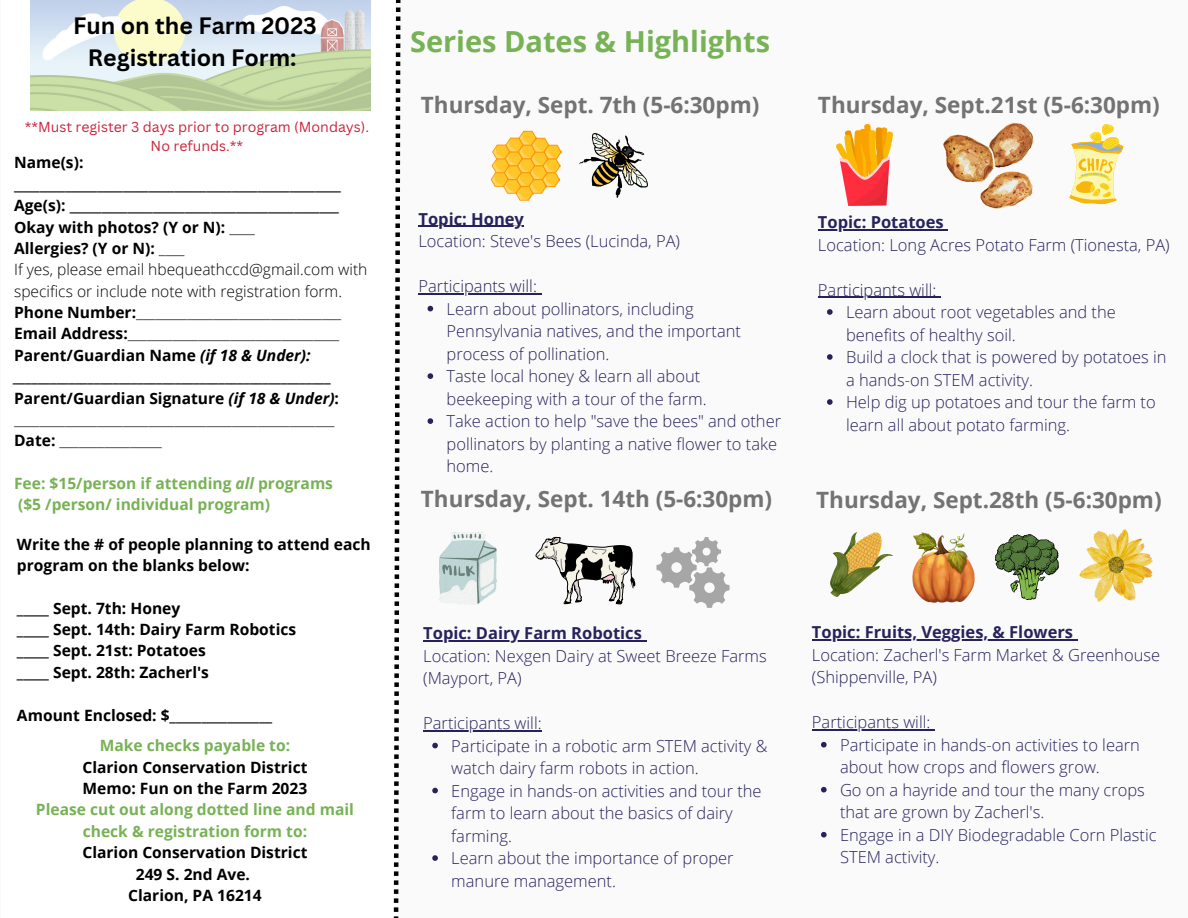
<style>
.page{position:relative;width:1188px;height:918px;background:#fafafa}
.page>*{position:absolute;margin:0;border:0;box-sizing:border-box;transform-origin:0 0}
.t1{font:700 28.95px "Open Sans";color:#77b255}
.t2{font:700 23.1px "Canva Sans";color:#000}
.t3{font:700 22.5px "Open Sans";color:#737373}
.t4{font:300 16.5px/22.5px "Open Sans";color:#27225c}
.t5{font:700 16.5px "Open Sans";color:#27225c}
.t6{font:700 15.6px/21.3px "Open Sans";color:#000}
.t7{font:300 15.6px/21.3px "Open Sans";color:#000}
.t8{font:700 15.6px/21.3px "Open Sans";color:#77b255;text-align:center}
.t9{font:italic 700 15.6px "Open Sans";color:#000}
.t10{font:14.1px/19.2px "Canva Sans";color:#cb233b;text-align:center}
.s1{font-weight:300}
.s2{font-weight:700}
.s3{font-style:italic}
</style>
<div class="page">
<div style="left:1px;top:0;width:394px;height:918px;background:#fff"></div>
<img style="left:31px;top:0;width:340px;height:110px">
<svg style="left:535px;top:537px;width:101px;height:68px"></svg>
<img style="left:439px;top:532px;width:57px;height:72px">
<svg style="left:656px;top:537px;width:74px;height:71px"></svg>
<svg style="left:491px;top:131px;width:71px;height:70px"></svg>
<img style="left:580px;top:133px;width:67px;height:66px">
<img style="left:943px;top:122px;width:90px;height:87px">
<svg style="left:1069px;top:124px;width:54px;height:80px"></svg>
<img style="left:837px;top:124px;width:55px;height:81px">
<img style="left:912px;top:532px;width:62px;height:70px">
<svg style="left:394px;top:0;width:6px;height:918px"></svg>
<img style="left:831px;top:532px;width:61px;height:64px">
<svg style="left:995px;top:534px;width:64px;height:66px"></svg>
<img style="left:1079px;top:530px;width:74px;height:72px">
<svg style="left:428px;top:306px;width:5px;height:5px"></svg>
<svg style="left:428px;top:373px;width:5px;height:6px"></svg>
<svg style="left:428px;top:418px;width:5px;height:6px"></svg>
<hr style="left:419px;top:226px;width:105px;height:1px;background:#27225c">
<hr style="left:419px;top:293px;width:118px;height:2px;background:#27225c">
<svg style="left:432px;top:743px;width:6px;height:5px"></svg>
<svg style="left:432px;top:788px;width:6px;height:5px"></svg>
<svg style="left:432px;top:855px;width:6px;height:6px"></svg>
<hr style="left:423px;top:640px;width:219px;height:2px;background:#27225c">
<hr style="left:423px;top:730px;width:119px;height:2px;background:#27225c">
<svg style="left:827px;top:309px;width:6px;height:6px"></svg>
<svg style="left:827px;top:354px;width:6px;height:6px"></svg>
<svg style="left:827px;top:399px;width:6px;height:6px"></svg>
<hr style="left:818px;top:229px;width:126px;height:1px;background:#27225c">
<hr style="left:818px;top:297px;width:118px;height:1px;background:#27225c">
<svg style="left:821px;top:742px;width:6px;height:6px"></svg>
<svg style="left:821px;top:787px;width:6px;height:6px"></svg>
<svg style="left:821px;top:832px;width:6px;height:6px"></svg>
<hr style="left:812px;top:640px;width:261px;height:1px;background:#27225c">
<hr style="left:812px;top:730px;width:118px;height:1px;background:#27225c">
<p class="t2" style="left:73px;top:9px;width:245px">Fun on the Farm 2023</p>
<p class="t2" style="left:88px;top:41px;width:210px">Registration Form:</p>
<p class="t10" style="left:25px;top:117px;width:346px">**Must register 3 days prior to program (Mondays).<br>No refunds.**</p>
<p class="t6" style="left:14px;top:152px;width:328px">Name(s): ___________________________________________________</p>
<p class="t6" style="left:14px;top:194px;width:326px">Age(s): __________________________________________</p>
<p class="t6" style="left:14px;top:216px;width:242px">Okay with photos? (Y or N): <span class="s1">____</span></p>
<p class="t6" style="left:14px;top:237px;width:172px">Allergies? (Y or N): <span class="s1">____</span></p>
<p class="t7" style="left:14px;top:259px;width:355px">If yes, please email hbequeathccd@gmail.com with specifics or include note with registration form.</p>
<p class="t7" style="left:14px;top:301px;width:329px"><span class="s2">Phone Number:</span>________________________________</p>
<p class="t7" style="left:14px;top:323px;width:327px"><span class="s2">Email Address:</span>_________________________________</p>
<p class="t6" style="left:14px;top:344px;width:298px">Parent/Guardian Name <span class="s3">(if 18 &amp; Under):</span></p>
<p class="t9" style="left:14px;top:366px;width:319px">___________________________________________________</p>
<p class="t6" style="left:14px;top:387px;width:327px">Parent/Guardian Signature <span class="s3">(if 18 &amp; Under)</span>:</p>
<p class="t7" style="left:14px;top:408px;width:322px">__________________________________________________</p>
<p class="t7" style="left:14px;top:430px;width:149px"><span class="s2">Date:</span> ________________</p>
<p class="t8" style="left:14px;top:472px;width:320px">Fee: $15/person if attending <span class="s3">all</span> programs</p>
<p class="t8" style="left:18px;top:494px;width:253px">($5 /person/ individual program)</p>
<p class="t6" style="left:17px;top:533px;width:355px">Write the # of people planning to attend each program on the blanks below:</p>
<p class="t6" style="left:17px;top:597px;width:165px">_____ Sept. 7th: Honey</p>
<p class="t6" style="left:17px;top:618px;width:281px">_____ Sept. 14th: Dairy Farm Robotics</p>
<p class="t6" style="left:17px;top:640px;width:190px">_____ Sept. 21st: Potatoes</p>
<p class="t6" style="left:17px;top:661px;width:194px">_____ Sept. 28th: Zacherl's</p>
<p class="t6" style="left:17px;top:704px;width:257px">Amount Enclosed: $________________</p>
<p class="t8" style="left:100px;top:735px;width:192px">Make checks payable to:</p>
<p class="t6" style="left:82px;top:756px;width:226px">Clarion Conservation District</p>
<p class="t6" style="left:83px;top:777px;width:226px">Memo: Fun on the Farm 2023</p>
<p class="t8" style="left:36px;top:799px;width:319px">Please cut out along dotted line and mail check &amp; registration form to:</p>
<p class="t6" style="left:82px;top:841px;width:226px">Clarion Conservation District</p>
<p class="t6" style="left:136px;top:863px;width:116px">249 S. 2nd Ave.</p>
<p class="t6" style="left:128px;top:884px;width:135px">Clarion, PA 16214</p>
<p class="t1" style="left:410px;top:21px;width:362px">Series Dates &amp; Highlights</p>
<p class="t3" style="left:421px;top:89px;width:340px">Thursday, Sept. 7th (5-6:30pm)</p>
<p class="t3" style="left:818px;top:89px;width:343px">Thursday, Sept.21st (5-6:30pm)</p>
<p class="t5" style="left:419px;top:207px;width:107px">Topic: Honey</p>
<p class="t4" style="left:419px;top:230px;width:263px">Location: Steve's Bees (Lucinda, PA)</p>
<p class="t4" style="left:419px;top:275px;width:120px">Participants will:</p>
<p class="t4" style="left:447px;top:297px;width:296px">Learn about pollinators, including<br>Pennsylvania natives, and the important process of pollination.</p>
<p class="t4" style="left:447px;top:365px;width:262px">Taste local honey &amp; learn all about beekeeping with a tour of the farm.</p>
<p class="t4" style="left:447px;top:410px;width:336px">Take action to help "save the bees" and other pollinators by planting a native flower to take home.</p>
<p class="t3" style="left:421px;top:483px;width:353px">Thursday, Sept. 14th (5-6:30pm)</p>
<p class="t5" style="left:818px;top:211px;width:127px">Topic: Potatoes</p>
<p class="t4" style="left:818px;top:233px;width:353px">Location: Long Acres Potato Farm (Tionesta, PA)</p>
<p class="t4" style="left:818px;top:278px;width:120px">Participants will:</p>
<p class="t4" style="left:846px;top:301px;width:271px">Learn about root vegetables and the benefits of healthy soil.</p>
<p class="t4" style="left:846px;top:346px;width:322px">Build a clock that is powered by potatoes in a hands-on STEM activity.</p>
<p class="t4" style="left:846px;top:391px;width:311px">Help dig up potatoes and tour the farm to learn all about potato farming.</p>
<p class="t3" style="left:816px;top:484px;width:347px">Thursday, Sept.28th (5-6:30pm)</p>
<p class="t5" style="left:423px;top:622px;width:220px">Topic: Dairy Farm Robotics</p>
<p class="t4" style="left:423px;top:644px;width:345px">Location: Nexgen Dairy at Sweet Breeze Farms (Mayport, PA)</p>
<p class="t4" style="left:423px;top:712px;width:120px">Participants will:</p>
<p class="t4" style="left:451px;top:734px;width:318px">Participate in a robotic arm STEM activity &amp; watch dairy farm robots in action.</p>
<p class="t4" style="left:451px;top:779px;width:312px">Engage in hands-on activities and tour the farm to learn about the basics of dairy farming.</p>
<p class="t4" style="left:451px;top:847px;width:284px">Learn about the importance of proper manure management.</p>
<p class="t5" style="left:812px;top:621px;width:263px">Topic: Fruits, Veggies, &amp; Flowers</p>
<p class="t4" style="left:812px;top:643px;width:350px">Location: Zacherl's Farm Market &amp; Greenhouse (Shippenville, PA)</p>
<p class="t4" style="left:812px;top:711px;width:120px">Participants will:</p>
<p class="t4" style="left:840px;top:733px;width:301px">Participate in hands-on activities to learn about how crops and flowers grow.</p>
<p class="t4" style="left:840px;top:778px;width:306px">Go on a hayride and tour the many crops that are grown by Zacherl's.</p>
<p class="t4" style="left:840px;top:823px;width:318px">Engage in a DIY Biodegradable Corn Plastic<br>STEM activity.</p>
</div>
